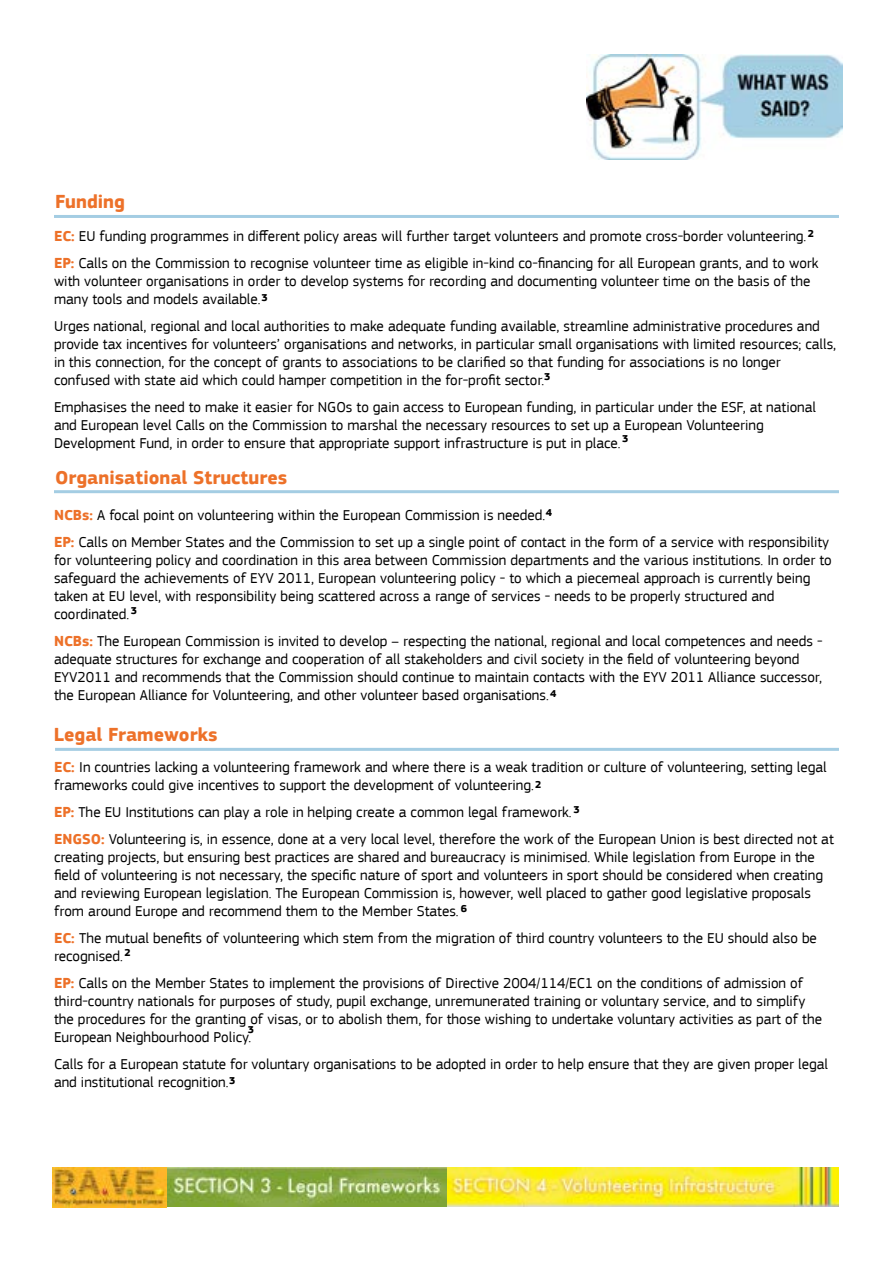
<style>
.page{position:relative;width:893px;height:1263px;background:#fff}
.page>*{position:absolute;margin:0;border:0;box-sizing:border-box;transform-origin:0 0}
.t1{font:700 19.5px "EC Square Sans Pro";color:#ed7129}
.t2{font:15px/18px "EC Square Sans Pro";color:#000}
.t3{font:700 10.5px "EC Square Sans Pro";color:#000}
.s1{font-weight:700;color:#ed7129}
</style>
<div class="page">
<hr style="left:54px;top:215px;width:785px;height:3px;background:#a4cde3">
<hr style="left:54px;top:490px;width:785px;height:3px;background:#a4cde3">
<hr style="left:55px;top:748px;width:784px;height:3px;background:#a4cde3">
<img style="left:166px;top:1167px;width:382px;height:40px">
<img style="left:52px;top:1167px;width:114px;height:40px">
<img style="left:447px;top:1168px;width:391px;height:39px">
<img style="left:587px;top:54px;width:256px;height:105px">
<h1 class="t1" style="left:55px;top:190px;width:71px">Funding</h1>
<p class="t3" style="left:808px;top:227px;width:8px">2</p>
<p class="t2" style="left:54px;top:223px;width:766px;line-height:27px"><span class="s1">EC:</span> EU funding programmes in different policy areas will further target volunteers and promote cross-border volunteering.<br><span class="s1">EP:</span> Calls on the Commission to recognise volunteer time as eligible in-kind co-financing for all European grants, and to work</p>
<p class="t2" style="left:54px;top:272px;width:758px">with volunteer organisations in order to develop systems for recording and documenting volunteer time on the basis of the many tools and models available.</p>
<p class="t2" style="left:54px;top:317px;width:784px">Urges national, regional and local authorities to make adequate funding available, streamline administrative procedures and provide tax incentives for volunteers’ organisations and networks, in particular small organisations with limited resources; calls, in this connection, for the concept of grants to associations to be clarified so that funding for associations is no longer confused with state aid which could hamper competition in the for-profit sector.</p>
<p class="t2" style="left:54px;top:398px;width:764px">Emphasises the need to make it easier for NGOs to gain access to European funding, in particular under the ESF, at national and European level Calls on the Commission to marshal the necessary resources to set up a European Volunteering<br>Development Fund, in order to ensure that appropriate support infrastructure is put in place.</p>
<p class="t3" style="left:261px;top:291px;width:8px">3</p>
<p class="t3" style="left:544px;top:370px;width:8px">3</p>
<p class="t3" style="left:622px;top:432px;width:8px">3</p>
<h1 class="t1" style="left:55px;top:466px;width:234px">Organisational Structures</h1>
<p class="t3" style="left:546px;top:506px;width:8px">4</p>
<p class="t2" style="left:54px;top:502px;width:777px;line-height:27px"><span class="s1">NCBs:</span> A focal point on volunteering within the European Commission is needed.<br><span class="s1">EP:</span> Calls on Member States and the Commission to set up a single point of contact in the form of a service with responsibility</p>
<p class="t2" style="left:54px;top:551px;width:779px">for volunteering policy and coordination in this area between Commission departments and the various institutions. In order to safeguard the achievements of EYV 2011, European volunteering policy - to which a piecemeal approach is currently being taken at EU level, with responsibility being scattered across a range of services - needs to be properly structured and coordinated.</p>
<p class="t2" style="left:54px;top:632px;width:770px"><span class="s1">NCBs:</span> The European Commission is invited to develop – respecting the national, regional and local competences and needs - adequate structures for exchange and cooperation of all stakeholders and civil society in the field of volunteering beyond EYV2011 and recommends that the Commission should continue to maintain contacts with the EYV 2011 Alliance successor, the European Alliance for Volunteering, and other volunteer based organisations.</p>
<p class="t3" style="left:131px;top:604px;width:8px">3</p>
<p class="t3" style="left:550px;top:687px;width:8px">4</p>
<h1 class="t1" style="left:54px;top:723px;width:165px">Legal Frameworks</h1>
<p class="t2" style="left:54px;top:758px;width:774px"><span class="s1">EC:</span> In countries lacking a volunteering framework and where there is a weak tradition or culture of volunteering, setting legal frameworks could give incentives to support the development of volunteering.</p>
<p class="t2" style="left:54px;top:799px;width:781px;line-height:27px"><span class="s1">EP:</span> The EU Institutions can play a role in helping create a common legal framework.<br><span class="s1">ENGSO:</span> Volunteering is, in essence, done at a very local level, therefore the work of the European Union is best directed not at</p>
<p class="t2" style="left:54px;top:848px;width:771px">creating projects, but ensuring best practices are shared and bureaucracy is minimised. While legislation from Europe in the field of volunteering is not necessary, the specific nature of sport and volunteers in sport should be considered when creating and reviewing European legislation. The European Commission is, however, well placed to gather good legislative proposals from around Europe and recommend them to the Member States.</p>
<p class="t2" style="left:54px;top:929px;width:764px"><span class="s1">EC:</span> The mutual benefits of volunteering which stem from the migration of third country volunteers to the EU should also be recognised.</p>
<p class="t2" style="left:54px;top:974px;width:770px"><span class="s1">EP:</span> Calls on the Member States to implement the provisions of Directive 2004/114/EC1 on the conditions of admission of third-country nationals for purposes of study, pupil exchange, unremunerated training or voluntary service, and to simplify the procedures for the granting of visas, or to abolish them, for those wishing to undertake voluntary activities as part of the European Neighbourhood Policy.</p>
<p class="t2" style="left:54px;top:1055px;width:775px">Calls for a European statute for voluntary organisations to be adopted in order to help ensure that they are given proper legal and institutional recognition.</p>
<p class="t3" style="left:535px;top:778px;width:8px">2</p>
<p class="t3" style="left:573px;top:803px;width:8px">3</p>
<p class="t3" style="left:461px;top:902px;width:8px">6</p>
<p class="t3" style="left:125px;top:946px;width:8px">2</p>
<p class="t3" style="left:248px;top:1023px;width:8px">3</p>
<p class="t3" style="left:229px;top:1074px;width:8px">3</p>
</div>
